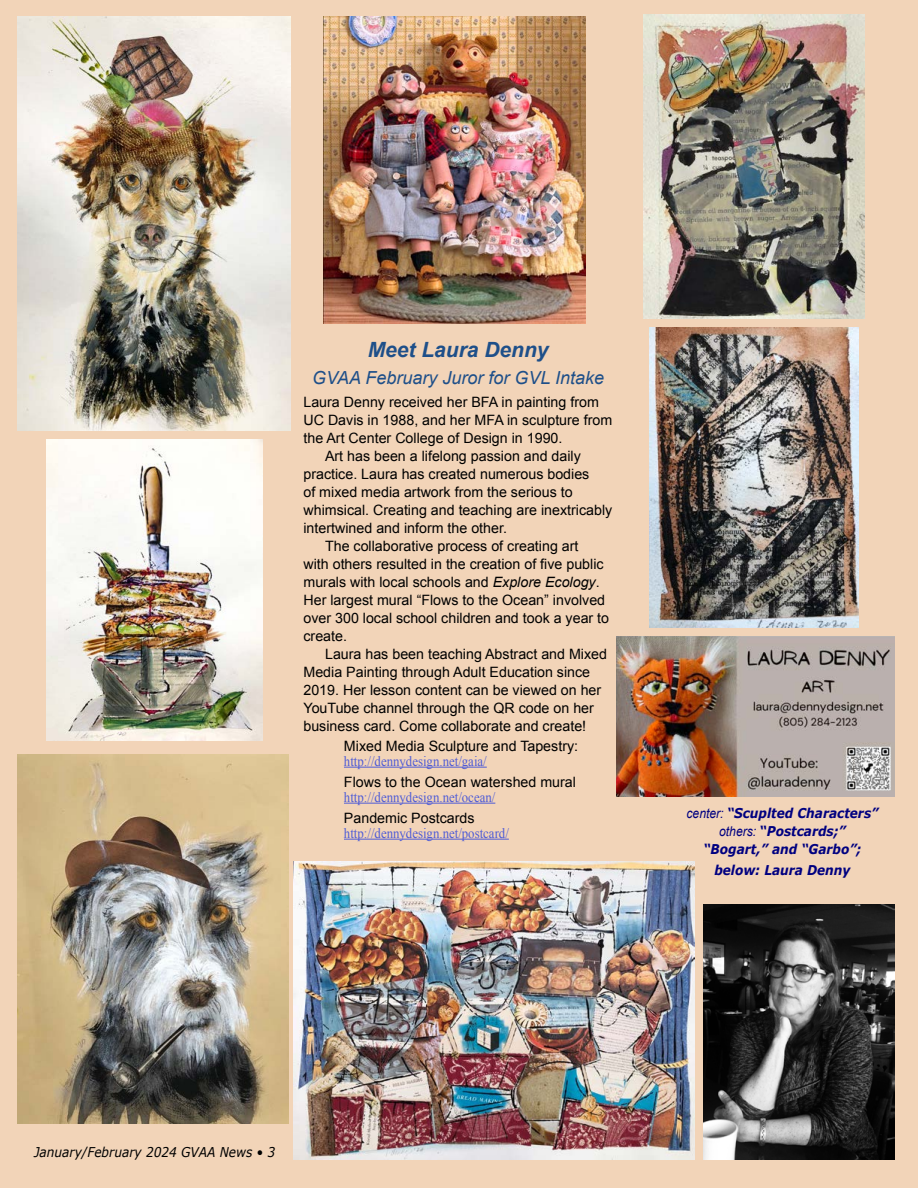
<style>
.page{position:relative;width:918px;height:1188px;background:#f2d4b8}
.page>*{position:absolute;margin:0;border:0;box-sizing:border-box;transform-origin:0 0}
.t1{font:italic 700 21px "Arial";color:#1e4f89}
.t2{font:italic 18px "Arial";color:#1e4f89}
.t3{font:14.25px "Arial";color:#000}
.t4{font:14.25px "Times New Roman";color:#4f5cd6;scale:.9 1}
.t5{font:italic 700 13.5px/18px "Verdana";color:#000080;text-align:center;scale:.9 1}
.t6{font:italic 13.5px "Verdana";color:#000;scale:.9 1}
.s1{font-style:italic}
.s2{font-family:"Arial";font-weight:400}
</style>
<div class="page">
<img style="left:703px;top:904px;width:192px;height:256px">
<img style="left:649px;top:327px;width:210px;height:300px">
<img style="left:644px;top:14px;width:220px;height:305px">
<img style="left:294px;top:862px;width:401px;height:298px">
<img style="left:46px;top:440px;width:217px;height:300px">
<img style="left:17px;top:16px;width:274px;height:414px">
<img style="left:17px;top:755px;width:272px;height:368px">
<img style="left:617px;top:636px;width:278px;height:161px">
<hr style="left:344px;top:767px;width:143px;height:1px;background:#4f5cd6">
<hr style="left:344px;top:803px;width:151px;height:1px;background:#4f5cd6">
<hr style="left:344px;top:839px;width:165px;height:1px;background:#4f5cd6">
<img style="left:324px;top:16px;width:261px;height:308px">
<h1 class="t1" style="left:368px;top:336px;width:182px">Meet Laura Denny</h1>
<p class="t2" style="left:312px;top:366px;width:294px">GVAA February Juror for GVL Intake</p>
<p class="t3" style="left:303px;top:393px;width:297px">Laura Denny received her BFA in painting from</p>
<p class="t3" style="left:303px;top:411px;width:310px">UC Davis in 1988, and her MFA in sculpture from</p>
<p class="t3" style="left:303px;top:429px;width:261px">the Art Center College of Design in 1990.</p>
<p class="t3" style="left:325px;top:447px;width:257px">Art has been a lifelong passion and daily</p>
<p class="t3" style="left:303px;top:465px;width:287px">practice. Laura has created numerous bodies</p>
<p class="t3" style="left:303px;top:483px;width:271px">of mixed media artwork from the serious to</p>
<p class="t3" style="left:303px;top:501px;width:310px">whimsical. Creating and teaching are inextricably</p>
<p class="t3" style="left:303px;top:519px;width:205px">intertwined and inform the other.</p>
<p class="t3" style="left:325px;top:537px;width:255px">The collaborative process of creating art</p>
<p class="t3" style="left:303px;top:555px;width:302px">with others resulted in the creation of five public</p>
<p class="t3" style="left:303px;top:573px;width:298px">murals with local schools and <span class="s1">Explore Ecology</span>.</p>
<p class="t3" style="left:303px;top:591px;width:303px">Her largest mural “Flows to the Ocean” involved</p>
<p class="t3" style="left:303px;top:609px;width:307px">over 300 local school children and took a year to</p>
<p class="t3" style="left:303px;top:627px;width:45px">create.</p>
<p class="t3" style="left:325px;top:645px;width:284px">Laura has been teaching Abstract and Mixed</p>
<p class="t3" style="left:303px;top:663px;width:288px">Media Painting through Adult Education since</p>
<p class="t3" style="left:303px;top:681px;width:299px">2019. Her lesson content can be viewed on her</p>
<p class="t3" style="left:303px;top:699px;width:292px">YouTube channel through the QR code on her</p>
<p class="t3" style="left:303px;top:717px;width:284px">business card. Come collaborate and create!</p>
<p class="t3" style="left:344px;top:736px;width:236px">Mixed Media Sculpture and Tapestry:</p>
<p class="t4" style="left:344px;top:751px;width:160px">http://dennydesign.net/gaia/</p>
<p class="t3" style="left:344px;top:772px;width:234px">Flows to the Ocean watershed mural</p>
<p class="t4" style="left:344px;top:787px;width:170px">http://dennydesign.net/ocean/</p>
<p class="t3" style="left:344px;top:808px;width:132px">Pandemic Postcards</p>
<p class="t4" style="left:344px;top:823px;width:185px">http://dennydesign.net/postcard/</p>
<p class="t5" style="left:687px;top:804px;width:215px"><span class="s2">center:</span> “Scuplted Characters” <span class="s2">others:</span> “Postcards;” “Bogart,” and “Garbo”;</p>
<p class="t5" style="left:714px;top:862px;width:153px">below: Laura Denny</p>
<p class="t6" style="left:34px;top:1144px;width:270px">January/February 2024 GVAA News • 3</p>
</div>
